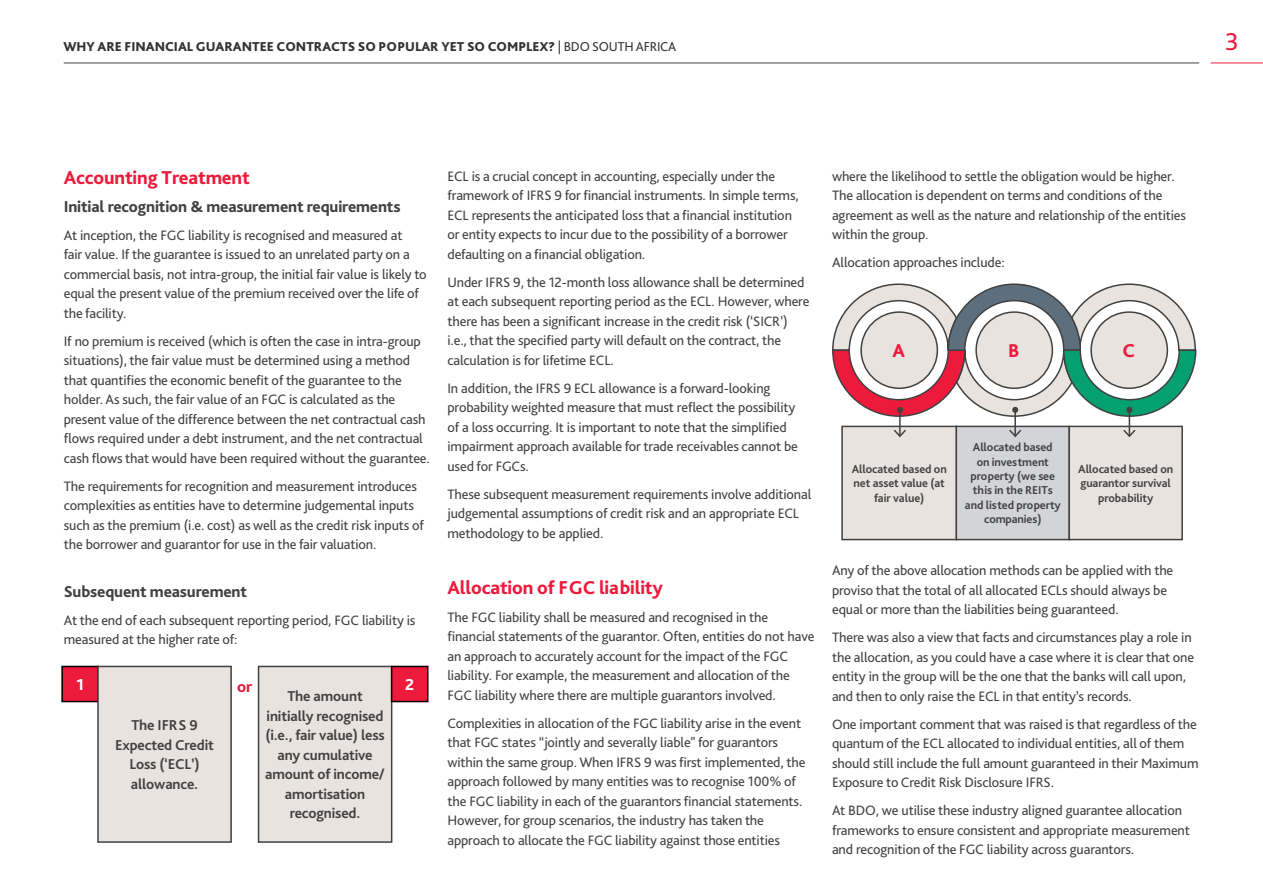
<style>
.page{position:relative;width:1263px;height:893px;background:#fff}
.page>*{position:absolute;margin:0;border:0;box-sizing:border-box;transform-origin:0 0}
.t1{font:25.5px "Bliss Pro";color:#ed1a3b}
.t2{font:800 19.5px "Bliss Pro";letter-spacing:-.01em;color:#ed1a3b}
.t3{font:800 16.5px "Bliss Pro";letter-spacing:-.01em;color:#414140}
.t4{font:800 16.5px "Bliss Pro";color:#fff}
.t5{font:800 16.5px "Bliss Pro";color:#ed1a3b}
.t6{font:700 15px/19.5px "Bliss Pro";letter-spacing:-.01em;color:#414140;text-align:center}
.t7{font:14.25px/19.5px "Bliss Pro";letter-spacing:-.01em;color:#414140}
.t8{font:800 13.5px "Bliss Pro";color:#343331}
.t9{font:700 12px/14.4px "Bliss Pro";letter-spacing:-.01em;color:#414140;text-align:center}
.s1{font-weight:400}
</style>
<div class="page">
<hr style="left:64px;top:63px;width:1135px;height:1px;background:#414140">
<hr style="left:1211px;top:63px;width:52px;height:1px;background:#ed1a3b">
<div style="left:62px;top:666px;width:36px;height:35px;background:#ed1a3b"></div>
<div style="left:61px;top:666px;width:38px;height:36px;border:2px solid #000"></div>
<div style="left:98px;top:666px;width:133px;height:176px;background:#e8e3df"></div>
<div style="left:97px;top:666px;width:135px;height:177px;border:2px solid #414140"></div>
<div style="left:259px;top:666px;width:133px;height:176px;background:#e8e3df"></div>
<div style="left:258px;top:666px;width:134px;height:177px;border:2px solid #414140"></div>
<div style="left:392px;top:666px;width:36px;height:35px;background:#ed1a3b"></div>
<div style="left:391px;top:666px;width:37px;height:36px;border:2px solid #000"></div>
<div style="left:842px;top:426px;width:114px;height:114px;background:#e8e3df"></div>
<div style="left:841px;top:426px;width:116px;height:114px;border:2px solid #414140"></div>
<div style="left:956px;top:426px;width:113px;height:114px;background:#d2d4d8"></div>
<div style="left:955px;top:426px;width:115px;height:114px;border:2px solid #414140"></div>
<div style="left:1069px;top:426px;width:113px;height:114px;background:#e8e3df"></div>
<div style="left:1068px;top:426px;width:115px;height:114px;border:2px solid #414140"></div>
<svg style="left:832px;top:283px;width:365px;height:155px"></svg>
<p class="t8" style="left:63px;top:38px;width:614px">WHY ARE FINANCIAL GUARANTEE CONTRACTS SO POPULAR YET SO COMPLEX? <span class="s1">| BDO SOUTH AFRICA</span></p>
<h1 class="t1" style="left:1225px;top:25px;width:15px">3</h1>
<h2 class="t2" style="left:64px;top:165px;width:188px">Accounting Treatment</h2>
<p class="t3" style="left:64px;top:196px;width:338px">Initial recognition &amp; measurement requirements</p>
<p class="t7" style="left:64px;top:225px;width:364px">At inception, the FGC liability is recognised and measured at<br>fair value. If the guarantee is issued to an unrelated party on a commercial basis, not intra-group, the initial fair value is likely to equal the present value of the premium received over the life of the facility.</p>
<p class="t7" style="left:64px;top:331px;width:368px">If no premium is received (which is often the case in intra-group situations), the fair value must be determined using a method that quantifies the economic benefit of the guarantee to the holder. As such, the fair value of an FGC is calculated as the present value of the difference between the net contractual cash flows required under a debt instrument, and the net contractual cash flows that would have been required without the guarantee.</p>
<p class="t7" style="left:64px;top:476px;width:362px">The requirements for recognition and measurement introduces complexities as entities have to determine judgemental inputs such as the premium (i.e. cost) as well as the credit risk inputs of the borrower and guarantor for use in the fair valuation.</p>
<p class="t3" style="left:64px;top:581px;width:185px">Subsequent measurement</p>
<p class="t7" style="left:64px;top:610px;width:353px">At the end of each subsequent reporting period, FGC liability is measured at the higher rate of:</p>
<p class="t4" style="left:76px;top:674px;width:9px">1</p>
<p class="t6" style="left:115px;top:715px;width:100px">The IFRS 9<br>Expected Credit<br>Loss (‘ECL’) allowance.</p>
<p class="t5" style="left:237px;top:676px;width:17px">or</p>
<p class="t4" style="left:405px;top:674px;width:11px">2</p>
<p class="t6" style="left:265px;top:686px;width:121px">The amount initially recognised (i.e., fair value) less any cumulative amount of income/ amortisation recognised.</p>
<p class="t7" style="left:447px;top:166px;width:353px">ECL is a crucial concept in accounting, especially under the framework of IFRS 9 for financial instruments. In simple terms, ECL represents the anticipated loss that a financial institution or entity expects to incur due to the possibility of a borrower defaulting on a financial obligation.</p>
<p class="t7" style="left:447px;top:272px;width:363px">Under IFRS 9, the 12-month loss allowance shall be determined at each subsequent reporting period as the ECL. However, where there has been a significant increase in the credit risk (‘SICR’) i.e., that the specified party will default on the contract, the calculation is for lifetime ECL.</p>
<p class="t7" style="left:447px;top:378px;width:352px">In addition, the IFRS 9 ECL allowance is a forward-looking probability weighted measure that must reflect the possibility of a loss occurring. It is important to note that the simplified impairment approach available for trade receivables cannot be used for FGCs.</p>
<p class="t7" style="left:447px;top:484px;width:365px">These subsequent measurement requirements involve additional judgemental assumptions of credit risk and an appropriate ECL methodology to be applied.</p>
<h2 class="t2" style="left:447px;top:575px;width:217px">Allocation of FGC liability</h2>
<p class="t7" style="left:447px;top:607px;width:368px">The FGC liability shall be measured and recognised in the financial statements of the guarantor. Often, entities do not have an approach to accurately account for the impact of the FGC liability. For example, the measurement and allocation of the FGC liability where there are multiple guarantors involved.</p>
<p class="t7" style="left:447px;top:713px;width:359px">Complexities in allocation of the FGC liability arise in the event that FGC states “jointly and severally liable" for guarantors within the same group. When IFRS 9 was first implemented, the approach followed by many entities was to recognise 100% of the FGC liability in each of the guarantors financial statements.<br>However, for group scenarios, the industry has taken the approach to allocate the FGC liability against those entities</p>
<p class="t7" style="left:832px;top:166px;width:356px">where the likelihood to settle the obligation would be higher.<br>The allocation is dependent on terms and conditions of the agreement as well as the nature and relationship of the entities within the group.</p>
<p class="t7" style="left:832px;top:252px;width:174px">Allocation approaches include:</p>
<h2 class="t2" style="left:892px;top:338px;width:14px">A</h2>
<h2 class="t2" style="left:1008px;top:338px;width:13px">B</h2>
<h2 class="t2" style="left:1122px;top:338px;width:14px">C</h2>
<p class="t9" style="left:852px;top:461px;width:97px">Allocated based on net asset value (at fair value)</p>
<p class="t9" style="left:965px;top:440px;width:97px">Allocated based<br>on investment property (we see this in the REITs and listed property companies)</p>
<p class="t9" style="left:1078px;top:461px;width:97px">Allocated based on guarantor survival probability</p>
<p class="t7" style="left:832px;top:560px;width:343px">Any of the above allocation methods can be applied with the proviso that the total of all allocated ECLs should always be equal or more than the liabilities being guaranteed.</p>
<p class="t7" style="left:832px;top:627px;width:364px">There was also a view that facts and circumstances play a role in the allocation, as you could have a case where it is clear that one entity in the group will be the one that the banks will call upon, and then to only raise the ECL in that entity’s records.</p>
<p class="t7" style="left:832px;top:714px;width:368px">One important comment that was raised is that regardless of the quantum of the ECL allocated to individual entities, all of them should still include the full amount guaranteed in their Maximum Exposure to Credit Risk Disclosure IFRS.</p>
<p class="t7" style="left:832px;top:800px;width:359px">At BDO, we utilise these industry aligned guarantee allocation frameworks to ensure consistent and appropriate measurement and recognition of the FGC liability across guarantors.</p>
</div>
